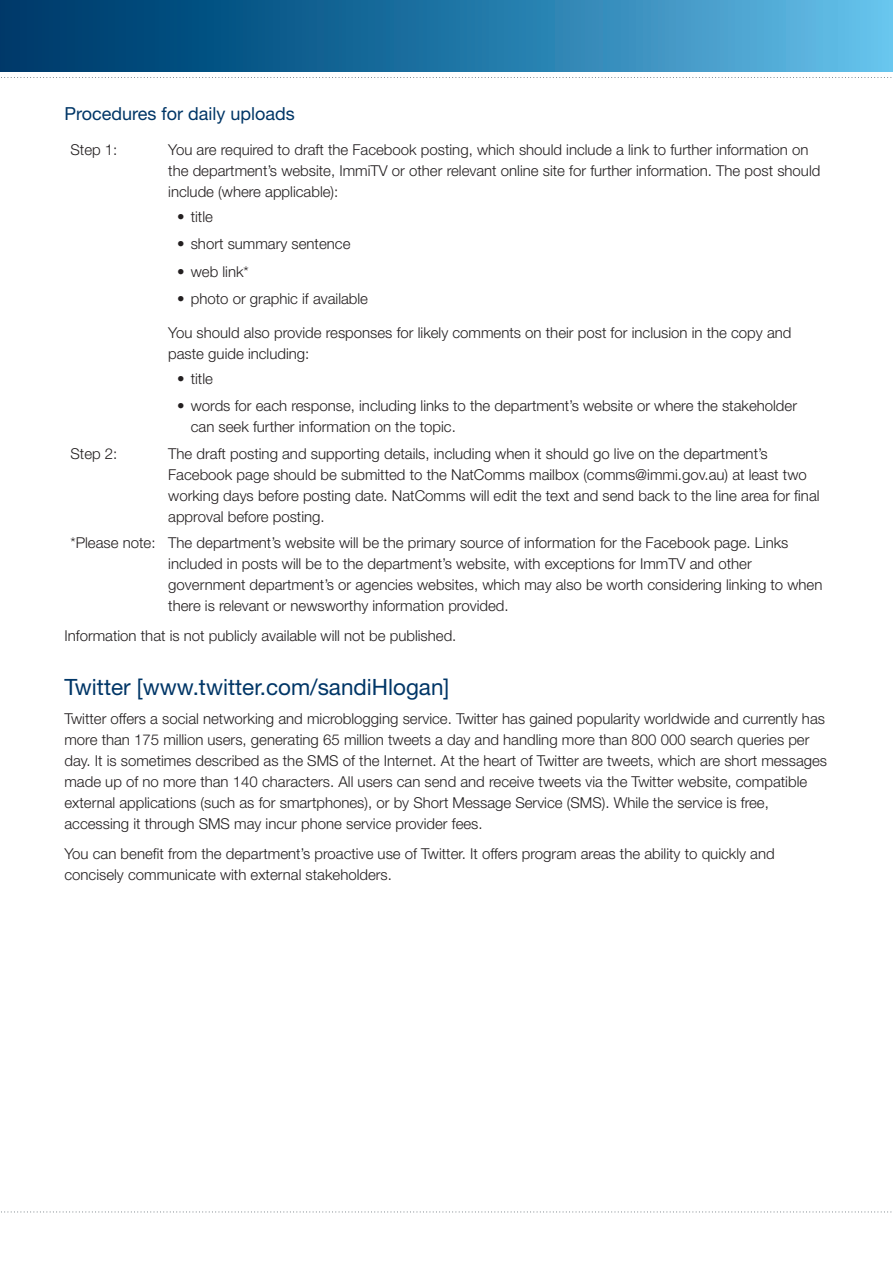
<style>
.page{position:relative;width:893px;height:1263px;background:#fff}
.page>*{position:absolute;margin:0;border:0;box-sizing:border-box;transform-origin:0 0}
.t1{font:22.5px "Helvetica Neue LT";color:#003667}
.t2{font:18px "Helvetica Neue LT";color:#003667}
.t3{font:300 15px/21px "Helvetica Neue LT";color:#231f20}
</style>
<div class="page">
<svg style="left:1px;top:77px;width:891px;height:1px"></svg>
<div style="left:0;top:0;width:893px;height:71px;background:linear-gradient(to right,#003264,#5fbde8)"></div>
<svg style="left:1px;top:1211px;width:891px;height:1px"></svg>
<p class="t2" style="left:64px;top:103px;width:232px">Procedures for daily uploads</p>
<p class="t3" style="left:70px;top:139px;width:48px">Step 1:</p>
<p class="t3" style="left:168px;top:139px;width:654px">You are required to draft the Facebook posting, which should include a link to further information on the department’s website, ImmiTV or other relevant online site for further information. The post should include (where applicable):</p>
<p class="t3" style="left:177px;top:206px;width:37px">• title</p>
<p class="t3" style="left:177px;top:233px;width:175px">• short summary sentence</p>
<p class="t3" style="left:177px;top:261px;width:73px">• web link*</p>
<p class="t3" style="left:177px;top:288px;width:192px">• photo or graphic if available</p>
<p class="t3" style="left:168px;top:322px;width:625px">You should also provide responses for likely comments on their post for inclusion in the copy and paste guide including:</p>
<p class="t3" style="left:177px;top:368px;width:37px">• title</p>
<p class="t3" style="left:191px;top:395px;width:608px;text-indent:-14px">• words for each response, including links to the department’s website or where the stakeholder can seek further information on the topic.</p>
<p class="t3" style="left:70px;top:443px;width:48px">Step 2:</p>
<p class="t3" style="left:168px;top:443px;width:653px">The draft posting and supporting details, including when it should go live on the department’s Facebook page should be submitted to the NatComms mailbox (comms@immi.gov.au) at least two working days before posting date. NatComms will edit the text and send back to the line area for final approval before posting.</p>
<p class="t3" style="left:168px;top:532px;width:656px;text-indent:-98px">*Please note: The department’s website will be the primary source of information for the Facebook page. Links included in posts will be to the department’s website, with exceptions for ImmTV and other government department’s or agencies websites, which may also be worth considering linking to when there is relevant or newsworthy information provided.</p>
<p class="t3" style="left:64px;top:624px;width:393px">Information that is not publicly available will not be published.</p>
<h1 class="t1" style="left:64px;top:673px;width:386px">Twitter [www.twitter.com/sandiHlogan]</h1>
<p class="t3" style="left:64px;top:708px;width:764px">Twitter offers a social networking and microblogging service. Twitter has gained popularity worldwide and currently has more than 175 million users, generating 65 million tweets a day and handling more than 800 000 search queries per day. It is sometimes described as the SMS of the Internet. At the heart of Twitter are tweets, which are short messages made up of no more than 140 characters. All users can send and receive tweets via the Twitter website, compatible external applications (such as for smartphones), or by Short Message Service (SMS). While the service is free, accessing it through SMS may incur phone service provider fees.</p>
<p class="t3" style="left:64px;top:842px;width:712px">You can benefit from the department’s proactive use of Twitter. It offers program areas the ability to quickly and concisely communicate with external stakeholders.</p>
</div>
